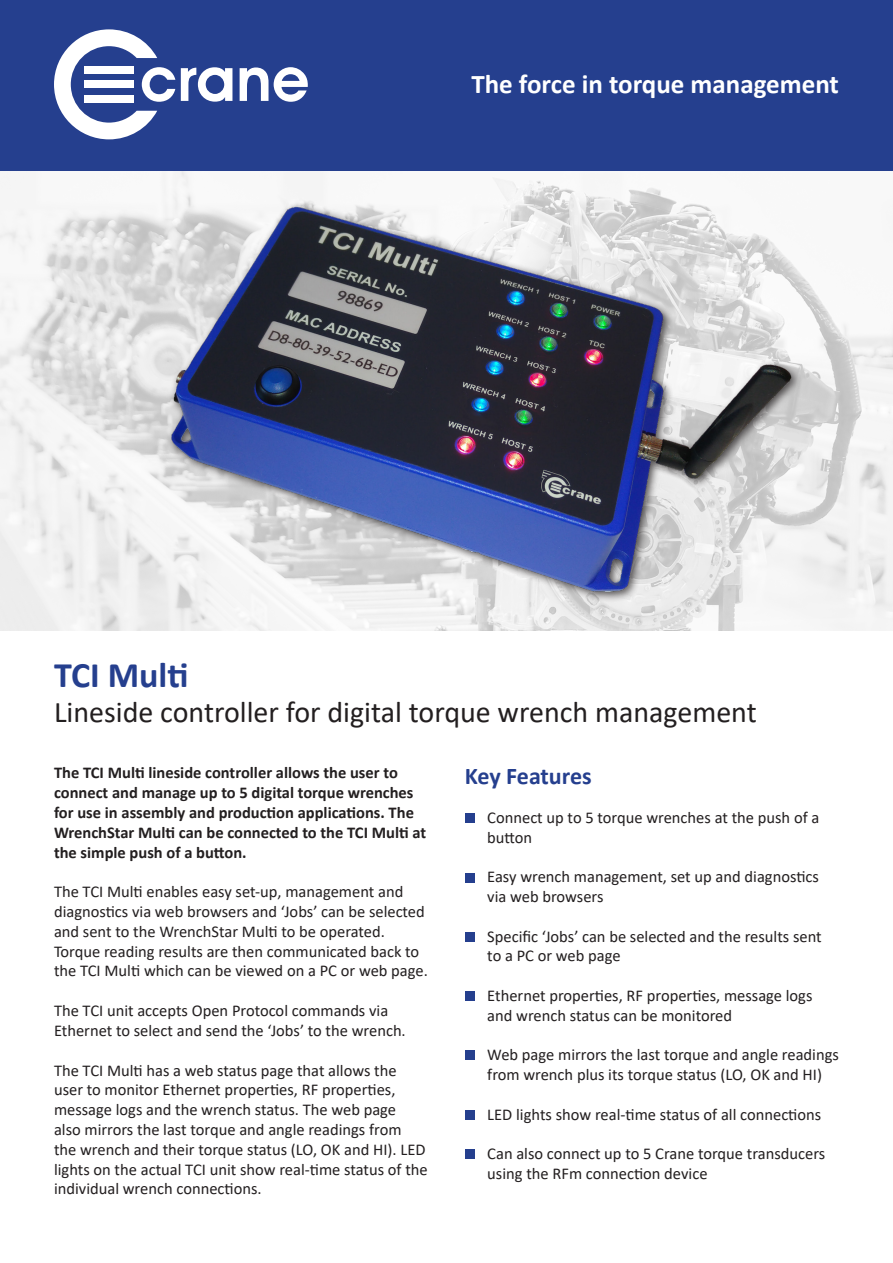
<style>
.page{position:relative;width:893px;height:1263px;background:#fff}
.page>*{position:absolute;margin:0;border:0;box-sizing:border-box;transform-origin:0 0}
.t1{font:700 36px "Calibri";color:#253f8e}
.t2{font:30px "Calibri";color:#231f20}
.t3{font:700 27px "Calibri";color:#fff}
.t4{font:700 24px "Calibri";letter-spacing:-.01em;color:#253f8e}
.t5{font:16.5px/19.8px "Calibri";color:#231f20}
.t6{font:700 16.5px/19.8px "Calibri";color:#231f20}
</style>
<div class="page">
<img style="left:0;top:170px;width:893px;height:461px">
<img style="left:164px;top:200px;width:629px;height:402px">
<div style="left:0;top:0;width:893px;height:170px;background:#253f8e"></div>
<svg style="left:54px;top:29px;width:121px;height:110px"></svg>
<svg style="left:181px;top:67px;width:51px;height:35px"></svg>
<svg style="left:240px;top:67px;width:68px;height:35px"></svg>
<div style="left:84px;top:66px;width:50px;height:7px;background:#fff"></div>
<div style="left:84px;top:81px;width:50px;height:7px;background:#fff"></div>
<div style="left:84px;top:95px;width:50px;height:8px;background:#fff"></div>
<div style="left:465px;top:813px;width:9px;height:10px;background:#253f8e"></div>
<div style="left:465px;top:873px;width:9px;height:9px;background:#253f8e"></div>
<div style="left:465px;top:932px;width:9px;height:9px;background:#253f8e"></div>
<div style="left:465px;top:991px;width:9px;height:10px;background:#253f8e"></div>
<div style="left:465px;top:1051px;width:9px;height:9px;background:#253f8e"></div>
<div style="left:465px;top:1110px;width:9px;height:9px;background:#253f8e"></div>
<div style="left:465px;top:1149px;width:9px;height:10px;background:#253f8e"></div>
<p class="t1" style="left:54px;top:649px;width:136px">TCI Multi</p>
<p class="t3" style="left:471px;top:65px;width:369px">The force in torque management</p>
<p class="t2" style="left:54px;top:691px;width:704px">Lineside controller for digital torque wrench management</p>
<p class="t6" style="left:54px;top:763px;width:374px">The TCI Multi lineside controller allows the user to connect and manage up to 5 digital torque wrenches for use in assembly and production applications. The WrenchStar Multi can be connected to the TCI Multi at the simple push of a button.</p>
<p class="t5" style="left:54px;top:881px;width:372px">The TCI Multi enables easy set-up, management and diagnostics via web browsers and ‘Jobs’ can be selected</p>
<p class="t5" style="left:54px;top:921px;width:375px">and sent to the WrenchStar Multi to be operated.<br>Torque reading results are then communicated back to the TCI Multi which can be viewed on a PC or web page.</p>
<p class="t5" style="left:54px;top:1000px;width:336px">The TCI unit accepts Open Protocol commands via</p>
<p class="t5" style="left:54px;top:1020px;width:353px">Ethernet to select and send the ‘Jobs’ to the wrench.</p>
<p class="t5" style="left:54px;top:1060px;width:375px">The TCI Multi has a web status page that allows the user to monitor Ethernet properties, RF properties, message logs and the wrench status. The web page<br>also mirrors the last torque and angle readings from the wrench and their torque status (LO, OK and HI). LED lights on the actual TCI unit show real-time status of the individual wrench connections.</p>
<p class="t4" style="left:465px;top:759px;width:128px">Key Features</p>
<p class="t5" style="left:487px;top:807px;width:334px">Connect up to 5 torque wrenches at the push of a button</p>
<p class="t5" style="left:487px;top:866px;width:333px">Easy wrench management, set up and diagnostics via web browsers</p>
<p class="t5" style="left:487px;top:926px;width:336px">Specific ‘Jobs’ can be selected and the results sent to a PC or web page</p>
<p class="t5" style="left:487px;top:985px;width:327px">Ethernet properties, RF properties, message logs and wrench status can be monitored</p>
<p class="t5" style="left:487px;top:1045px;width:353px">Web page mirrors the last torque and angle readings from wrench plus its torque status (LO, OK and HI)</p>
<p class="t5" style="left:487px;top:1104px;width:335px">LED lights show real-time status of all connections</p>
<p class="t5" style="left:487px;top:1144px;width:339px">Can also connect up to 5 Crane torque transducers using the RFm connection device</p>
</div>
